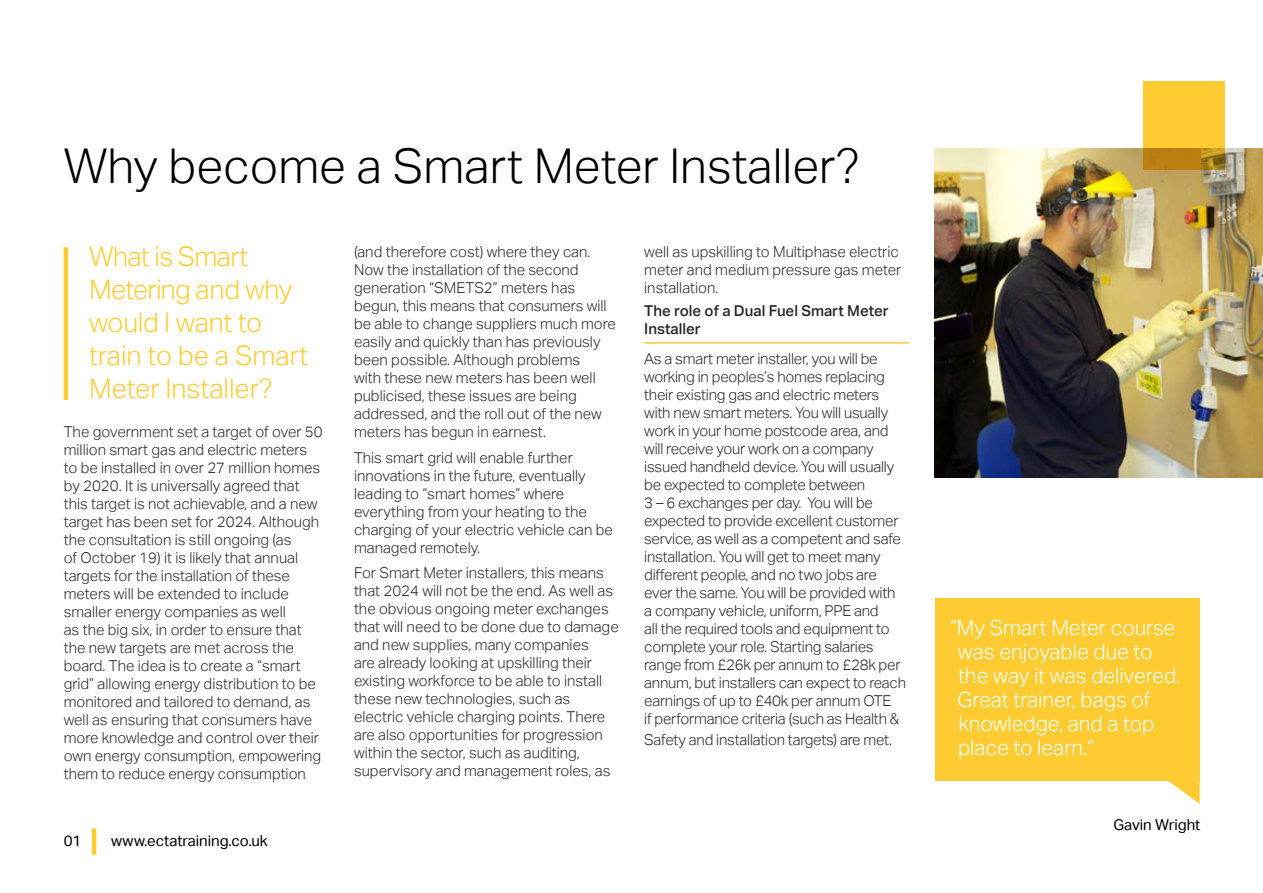
<style>
.page{position:relative;width:1263px;height:893px;background:#fff}
.page>*{position:absolute;margin:0;border:0;box-sizing:border-box;transform-origin:0 0}
.t1{font:300 48px "Aktiv Grotesk";color:#000}
.t2{font:300 27px/33px "Aktiv Grotesk";letter-spacing:-.01em;color:#fecc32}
.t3{font:300 21px/24px "Aktiv Grotesk";color:#fff}
.t4{font:300 15px/18px "Aktiv Grotesk";color:#282827}
.t5{font:500 15px/18px "Aktiv Grotesk";color:#282827}
.t6{font:15px "Aktiv Grotesk";color:#000}
</style>
<div class="page">
<hr style="left:644px;top:342px;width:265px;height:2px;background:#fecc32">
<img style="left:934px;top:149px;width:329px;height:328px">
<hr style="left:64px;top:247px;width:4px;height:153px;background:#fecc32">
<hr style="left:92px;top:828px;width:4px;height:27px;background:#fecc32">
<svg style="left:1143px;top:81px;width:82px;height:89px;background:#ebb92a"></svg>
<div style="left:935px;top:598px;width:265px;height:183px;background:#fecc32"></div>
<svg style="left:1168px;top:781px;width:32px;height:23px"></svg>
<h1 class="t1" style="left:64px;top:138px;width:798px">Why become a Smart Meter Installer?</h1>
<h2 class="t2" style="left:89px;top:241px;width:221px">What is Smart<br>Metering and why would I want to train to be a Smart<br>Meter Installer?</h2>
<p class="t4" style="left:64px;top:423px;width:260px">The government set a target of over 50 million smart gas and electric meters to be installed in over 27 million homes by 2020. It is universally agreed that this target is not achievable, and a new target has been set for 2024. Although the consultation is still ongoing (as<br>of October 19) it is likely that annual targets for the installation of these meters will be extended to include smaller energy companies as well<br>as the big six, in order to ensure that the new targets are met across the board. The idea is to create a “smart grid” allowing energy distribution to be monitored and tailored to demand, as well as ensuring that consumers have more knowledge and control over their own energy consumption, empowering them to reduce energy consumption</p>
<p class="t6" style="left:64px;top:832px;width:19px">01</p>
<p class="t6" style="left:111px;top:832px;width:158px">www.ectatraining.co.uk</p>
<p class="t4" style="left:354px;top:243px;width:263px">(and therefore cost) where they can.<br>Now the installation of the second generation “SMETS2” meters has begun, this means that consumers will be able to change suppliers much more easily and quickly than has previously been possible. Although problems<br>with these new meters has been well publicised, these issues are being addressed, and the roll out of the new meters has begun in earnest.</p>
<p class="t4" style="left:354px;top:448px;width:260px">This smart grid will enable further innovations in the future, eventually leading to “smart homes” where everything from your heating to the charging of your electric vehicle can be managed remotely.</p>
<p class="t4" style="left:354px;top:564px;width:266px">For Smart Meter installers, this means that 2024 will not be the end. As well as the obvious ongoing meter exchanges that will need to be done due to damage and new supplies, many companies<br>are already looking at upskilling their existing workforce to be able to install these new technologies, such as electric vehicle charging points. There are also opportunities for progression within the sector, such as auditing, supervisory and management roles, as</p>
<p class="t4" style="left:644px;top:243px;width:258px">well as upskilling to Multiphase electric meter and medium pressure gas meter installation.</p>
<p class="t5" style="left:644px;top:301px;width:246px">The role of a Dual Fuel Smart Meter<br>Installer</p>
<p class="t4" style="left:644px;top:350px;width:263px">As a smart meter installer, you will be working in peoples’s homes replacing their existing gas and electric meters with new smart meters. You will usually work in your home postcode area, and will receive your work on a company issued handheld device. You will usually be expected to complete between<br>3 – 6 exchanges per day. You will be expected to provide excellent customer service, as well as a competent and safe installation. You will get to meet many different people, and no two jobs are ever the same. You will be provided with a company vehicle, uniform, PPE and<br>all the required tools and equipment to complete your role. Starting salaries range from £26k per annum to £28k per annum, but installers can expect to reach earnings of up to £40k per annum OTE<br>if performance criteria (such as Health &amp;</p>
<p class="t4" style="left:644px;top:731px;width:249px">Safety and installation targets) are met.</p>
<h3 class="t3" style="left:957px;top:615px;width:224px;text-indent:-8px">“My Smart Meter course was enjoyable due to the way it was delivered.<br>Great trainer, bags of knowledge, and a top place to learn.”</h3>
<p class="t6" style="left:1113px;top:816px;width:89px">Gavin Wright</p>
</div>
